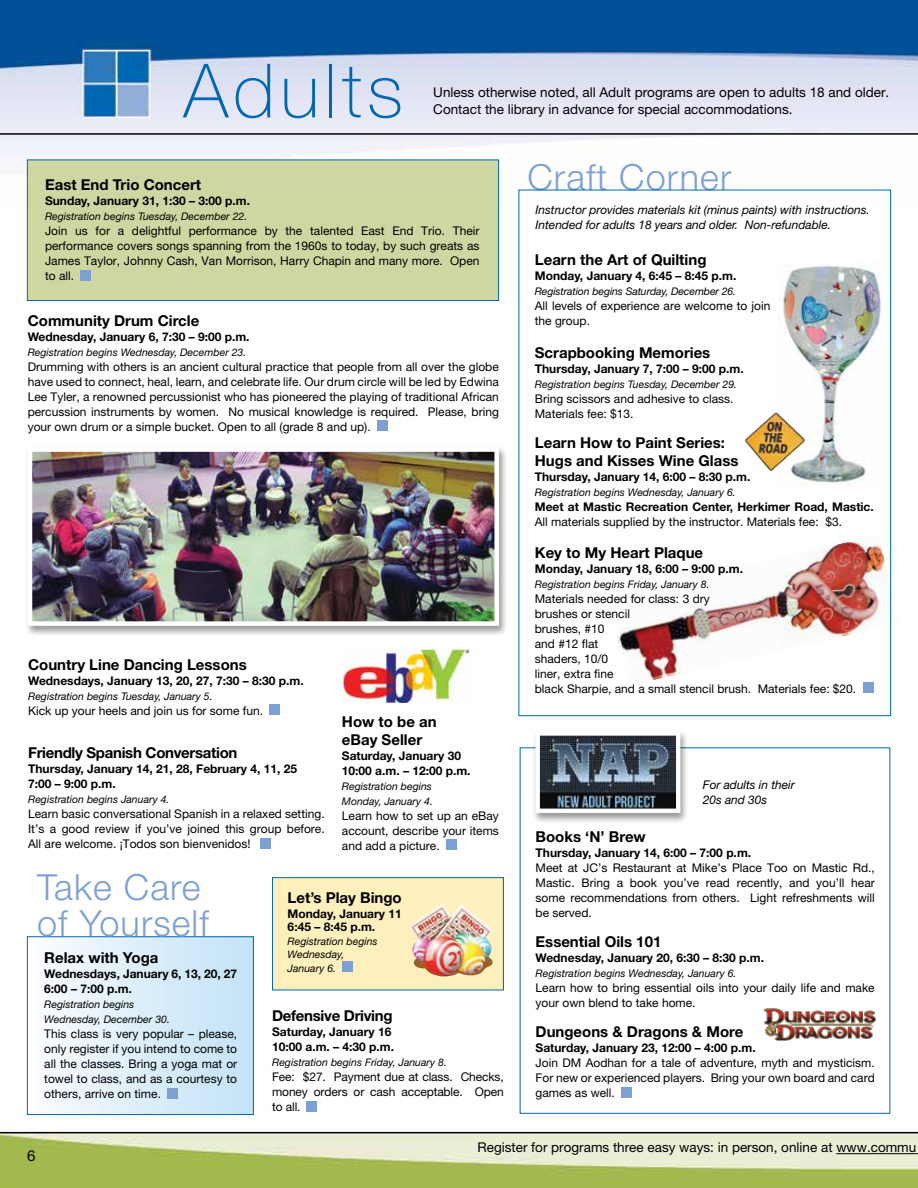
<style>
.page{position:relative;width:918px;height:1188px;background:#fff}
.page>*{position:absolute;margin:0;border:0;box-sizing:border-box;transform-origin:0 0}
.t1{font:100 75px "Helvetica Neue";letter-spacing:.07em;color:#0067b1}
.t2{font:300 36px/36px "Helvetica Neue";letter-spacing:.03em;color:#7da0d2}
.t3{font:700 15px/18px "Helvetica Neue";color:#000}
.t4{font:700 15px "Helvetica Neue";letter-spacing:-.02em;color:#000}
.t5{font:15px "Helvetica Neue";color:#000}
.t6{font:13.5px/16.5px "Helvetica Neue";color:#000}
.t7{font:12px/15px "Helvetica Neue";color:#000;text-align:justify}
.t8{font:700 12px/15px "Helvetica Neue";color:#000}
.t9{font:italic 12px/15px "Helvetica Neue";letter-spacing:-.005em;color:#000}
.t10{font:italic 10.5px/15px "Helvetica Neue";color:#000}
</style>
<div class="page">
<img style="left:0;top:1133px;width:918px;height:55px">
<img style="left:0;top:0;width:918px;height:208px">
<hr style="left:0;top:1132px;width:918px;height:1px;background:#000">
<hr style="left:0;top:133px;width:918px;height:2px;background:#000">
<hr style="left:836px;top:1153px;width:82px;height:1px;background:#000">
<img style="left:617px;top:535px;width:275px;height:151px">
<div style="left:272px;top:877px;width:232px;height:113px;background:#fef0bc;border:1px solid #0067b1"></div>
<img style="left:408px;top:904px;width:85px;height:72px">
<div style="left:27px;top:160px;width:472px;height:141px;background:#ced7a1;border:1px solid #0067b1"></div>
<div style="left:80px;top:270px;width:11px;height:10px;background:#7da0d2"></div>
<div style="left:377px;top:421px;width:10px;height:10px;background:#7da0d2"></div>
<div style="left:24px;top:446px;width:484px;height:190px;background:#000;opacity:.4"></div>
<img style="left:33px;top:452px;width:461px;height:169px">
<div style="left:28px;top:447px;width:471px;height:179px;border:4px solid #fff"></div>
<div style="left:27px;top:937px;width:226px;height:178px;background:linear-gradient(to right,#fbfdfe,#c2e2f7)"></div>
<div style="left:27px;top:936px;width:227px;height:179px;border:1px solid #0067b1"></div>
<div style="left:167px;top:1088px;width:10px;height:10px;background:#7da0d2"></div>
<div style="left:307px;top:1101px;width:10px;height:10px;background:#7da0d2"></div>
<div style="left:343px;top:962px;width:10px;height:10px;background:#7da0d2"></div>
<div style="left:622px;top:1087px;width:10px;height:10px;background:#7da0d2"></div>
<div style="left:532px;top:730px;width:157px;height:94px;background:#000;opacity:.4"></div>
<img style="left:541px;top:736px;width:134px;height:72px">
<div style="left:536px;top:731px;width:144px;height:82px;border:4px solid #fff"></div>
<img style="left:763px;top:1008px;width:112px;height:32px">
<div style="left:864px;top:682px;width:10px;height:11px;background:#7da0d2"></div>
<div style="left:261px;top:838px;width:10px;height:10px;background:#7da0d2"></div>
<div style="left:270px;top:705px;width:10px;height:10px;background:#7da0d2"></div>
<div style="left:446px;top:840px;width:11px;height:10px;background:#7da0d2"></div>
<img style="left:778px;top:262px;width:103px;height:224px">
<img style="left:745px;top:413px;width:60px;height:58px">
<img style="left:344px;top:650px;width:126px;height:52px">
<h1 class="t1" style="left:184px;top:48px;width:221px">Adults</h1>
<p class="t6" style="left:433px;top:84px;width:458px">Unless otherwise noted, all Adult programs are open to adults 18 and older.<br>Contact the library in advance for special accommodations.</p>
<p class="t3" style="left:45px;top:176px;width:158px">East End Trio Concert</p>
<p class="t8" style="left:45px;top:193px;width:206px">Sunday, January 31, 1:30 – 3:00 p.m.</p>
<p class="t10" style="left:45px;top:209px;width:204px">Registration begins Tuesday, December 22.</p>
<p class="t7" style="left:45px;top:223px;width:436px">Join us for a delightful performance by the talented East End Trio. Their performance covers songs spanning from the 1960s to today, by such greats as James Taylor, Johnny Cash, Van Morrison, Harry Chapin and many more. Open to all.</p>
<p class="t3" style="left:28px;top:311px;width:173px">Community Drum Circle</p>
<p class="t8" style="left:28px;top:329px;width:223px">Wednesday, January 6, 7:30 – 9:00 p.m.</p>
<p class="t10" style="left:28px;top:344px;width:220px">Registration begins Wednesday, December 23.</p>
<p class="t7" style="left:28px;top:359px;width:473px">Drumming with others is an ancient cultural practice that people from all over the globe have used to connect, heal, learn, and celebrate life. Our drum circle will be led by Edwina Lee Tyler, a renowned percussionist who has pioneered the playing of traditional African percussion instruments by women. No musical knowledge is required. Please, bring your own drum or a simple bucket. Open to all (grade 8 and up).</p>
<p class="t3" style="left:28px;top:655px;width:220px">Country Line Dancing Lessons</p>
<p class="t8" style="left:28px;top:673px;width:277px">Wednesdays, January 13, 20, 27, 7:30 – 8:30 p.m.</p>
<p class="t10" style="left:28px;top:688px;width:186px">Registration begins Tuesday, January 5.</p>
<p class="t7" style="left:28px;top:703px;width:236px">Kick up your heels and join us for some fun.</p>
<p class="t4" style="left:28px;top:744px;width:211px">Friendly Spanish Conversation</p>
<p class="t8" style="left:28px;top:761px;width:271px">Thursday, January 14, 21, 28, February 4, 11, 25<br>7:00 – 9:00 p.m.</p>
<p class="t10" style="left:28px;top:792px;width:143px">Registration begins January 4.</p>
<p class="t7" style="left:28px;top:806px;width:298px">Learn basic conversational Spanish in a relaxed setting.<br>It’s a good review if you’ve joined this group before.<br>All are welcome. ¡Todos son bienvenidos!</p>
<p class="t3" style="left:342px;top:712px;width:96px">How to be an eBay Seller</p>
<p class="t8" style="left:342px;top:748px;width:130px">Saturday, January 30<br>10:00 a.m. – 12:00 p.m.</p>
<p class="t10" style="left:342px;top:778px;width:93px">Registration begins<br>Monday, January 4.</p>
<p class="t7" style="left:342px;top:808px;width:159px">Learn how to set up an eBay account, describe your items and add a picture.</p>
<h2 class="t2" style="left:37px;top:869px;width:173px">Take Care of Yourself</h2>
<p class="t3" style="left:44px;top:949px;width:116px">Relax with Yoga</p>
<p class="t8" style="left:44px;top:966px;width:194px">Wednesdays, January 6, 13, 20, 27<br>6:00 – 7:00 p.m.</p>
<p class="t10" style="left:44px;top:997px;width:127px">Registration begins<br>Wednesday, December 30.</p>
<p class="t7" style="left:44px;top:1026px;width:194px">This class is very popular – please, only register if you intend to come to all the classes. Bring a yoga mat or towel to class, and as a courtesy to others, arrive on time.</p>
<p class="t3" style="left:288px;top:888px;width:116px">Let’s Play Bingo</p>
<p class="t8" style="left:288px;top:907px;width:116px;line-height:13.5px">Monday, January 11<br>6:45 – 8:45 p.m.</p>
<p class="t10" style="left:288px;top:934px;width:92px;line-height:13.5px">Registration begins<br>Wednesday,<br>January 6.</p>
<p class="t4" style="left:272px;top:1006px;width:122px">Defensive Driving</p>
<p class="t8" style="left:272px;top:1024px;width:124px">Saturday, January 16<br>10:00 a.m. – 4:30 p.m.</p>
<p class="t10" style="left:272px;top:1055px;width:176px">Registration begins Friday, January 8.</p>
<p class="t7" style="left:272px;top:1069px;width:233px">Fee: $27. Payment due at class. Checks, money orders or cash acceptable. Open to all.</p>
<h2 class="t2" style="left:527px;top:159px;width:205px">Craft Corner</h2>
<p class="t9" style="left:536px;top:202px;width:336px">Instructor provides materials kit (minus paints) with instructions.<br>Intended for adults 18 years and older. Non-refundable.</p>
<p class="t3" style="left:535px;top:250px;width:173px">Learn the Art of Quilting</p>
<p class="t8" style="left:535px;top:268px;width:203px">Monday, January 4, 6:45 – 8:45 p.m.</p>
<p class="t10" style="left:535px;top:284px;width:203px">Registration begins Saturday, December 26.</p>
<p class="t7" style="left:535px;top:298px;width:237px">All levels of experience are welcome to join the group.</p>
<p class="t3" style="left:535px;top:343px;width:177px">Scrapbooking Memories</p>
<p class="t8" style="left:535px;top:361px;width:210px">Thursday, January 7, 7:00 – 9:00 p.m.</p>
<p class="t10" style="left:535px;top:377px;width:204px">Registration begins Tuesday, December 29.</p>
<p class="t7" style="left:535px;top:391px;width:200px">Bring scissors and adhesive to class.<br>Materials fee: $13.</p>
<p class="t3" style="left:535px;top:433px;width:205px">Learn How to Paint Series:<br>Hugs and Kisses Wine Glass</p>
<p class="t8" style="left:535px;top:469px;width:217px">Thursday, January 14, 6:00 – 8:30 p.m.</p>
<p class="t10" style="left:535px;top:485px;width:202px">Registration begins Wednesday, January 6.</p>
<p class="t8" style="left:535px;top:499px;width:341px">Meet at Mastic Recreation Center, Herkimer Road, Mastic.</p>
<p class="t7" style="left:535px;top:514px;width:309px">All materials supplied by the instructor. Materials fee: $3.</p>
<p class="t3" style="left:535px;top:543px;width:170px">Key to My Heart Plaque</p>
<p class="t8" style="left:535px;top:561px;width:210px">Monday, January 18, 6:00 – 9:00 p.m.</p>
<p class="t10" style="left:535px;top:576px;width:176px">Registration begins Friday, January 8.</p>
<p class="t7" style="left:535px;top:591px;width:323px;text-align:left">Materials needed for class: 3 dry<br>brushes or stencil<br>brushes, #10<br>and #12 flat<br>shaders, 10/0<br>liner, extra fine<br>black Sharpie, and a small stencil brush. Materials fee: $20.</p>
<p class="t9" style="left:703px;top:777px;width:93px">For adults in their<br>20s and 30s</p>
<p class="t3" style="left:536px;top:828px;width:112px">Books ‘N’ Brew</p>
<p class="t8" style="left:536px;top:845px;width:217px">Thursday, January 14, 6:00 – 7:00 p.m.</p>
<p class="t7" style="left:536px;top:860px;width:341px">Meet at JC’s Restaurant at Mike’s Place Too on Mastic Rd., Mastic. Bring a book you’ve read recently, and you’ll hear some recommendations from others. Light refreshments will be served.</p>
<p class="t3" style="left:536px;top:933px;width:127px">Essential Oils 101</p>
<p class="t8" style="left:536px;top:950px;width:230px">Wednesday, January 20, 6:30 – 8:30 p.m.</p>
<p class="t10" style="left:536px;top:966px;width:202px">Registration begins Wednesday, January 6.</p>
<p class="t7" style="left:536px;top:980px;width:341px">Learn how to bring essential oils into your daily life and make your own blend to take home.</p>
<p class="t3" style="left:536px;top:1023px;width:209px">Dungeons &amp; Dragons &amp; More</p>
<p class="t8" style="left:536px;top:1040px;width:222px">Saturday, January 23, 12:00 – 4:00 p.m.</p>
<p class="t7" style="left:536px;top:1055px;width:341px">Join DM Aodhan for a tale of adventure, myth and mysticism.<br>For new or experienced players. Bring your own board and card games as well.</p>
<p class="t5" style="left:27px;top:1147px;width:10px">6</p>
<p class="t6" style="left:478px;top:1139px;width:440px">Register for programs three easy ways: in person, online at www.commu</p>
</div>
